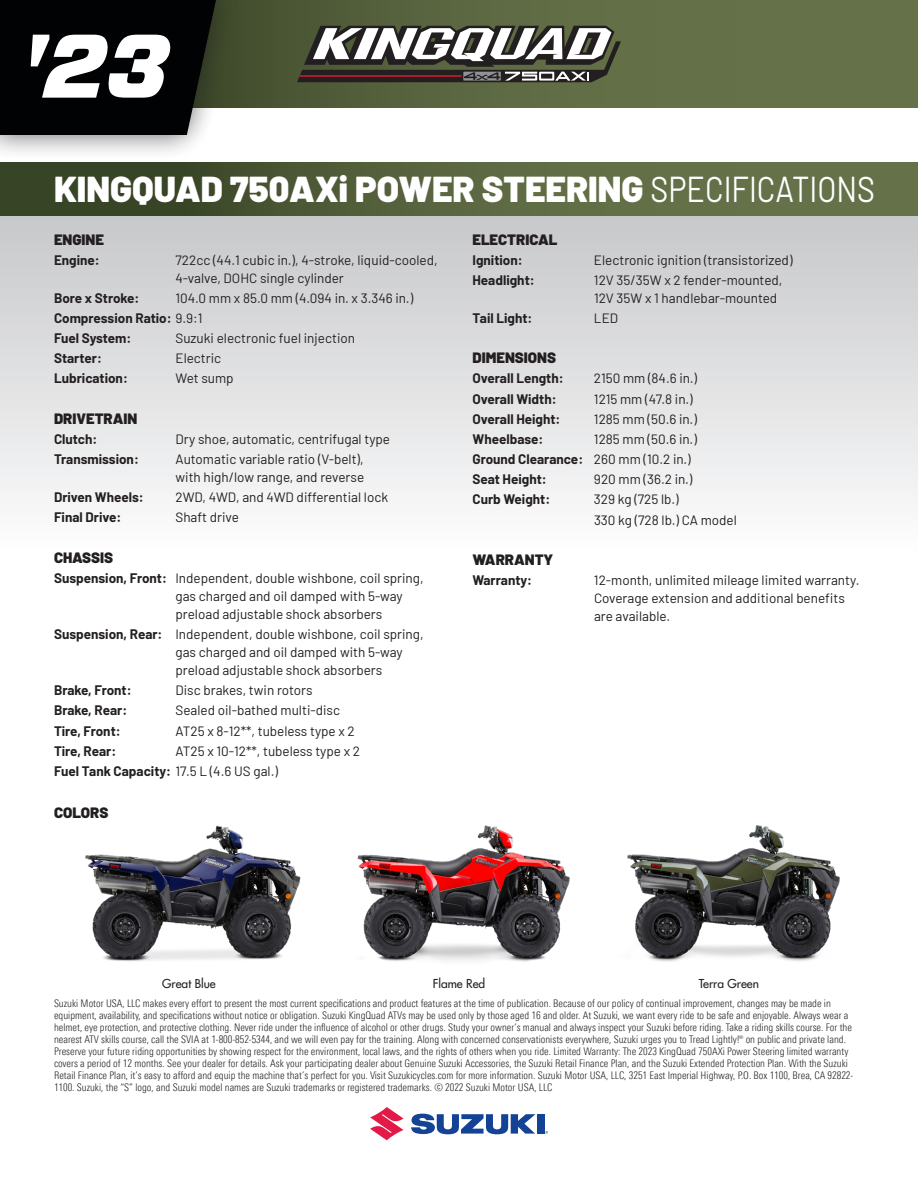
<style>
.page{position:relative;width:918px;height:1188px;background:#fff}
.page>*{position:absolute;margin:0;border:0;box-sizing:border-box;transform-origin:0 0}
.t1{font:italic 900 90px "Forza";color:#fff}
.t2{font:900 36px "Barlow";color:#fff}
.List_Paragraph{font:900 15px "Barlow";color:#231f20}
.List_Paragraph-2{font:13.5px/18px "Barlow";color:#231f20}
.List_Paragraph-3{font:700 13.5px "Barlow";color:#231f20}
.t3{font:12px "Futura";color:#231f20}
.t4{font:300 condensed 10.5px/12px "Univers Next Pro";color:#231f20}
.s1{font-weight:400}
.s2{font-weight:700}
</style>
<div class="page">
<svg style="left:0;top:216px;width:918px;height:283px;background:#dddedf"></svg>
<svg style="left:247px;top:0;width:671px;height:108px;background:#5e6a43"></svg>
<div style="left:0;top:162px;width:918px;height:54px;background:linear-gradient(to right,#364225,#717d52)"></div>
<img style="left:357px;top:825px;width:213px;height:137px">
<img style="left:627px;top:825px;width:213px;height:137px">
<img style="left:85px;top:825px;width:216px;height:136px">
<svg style="left:0;top:0;width:247px;height:153px;background:#2c2e2c"></svg>
<svg style="left:370px;top:1107px;width:34px;height:33px"></svg>
<div style="left:537px;top:1114px;width:7px;height:20px;background:#144396"></div>
<svg style="left:411px;top:1114px;width:124px;height:20px"></svg>
<svg style="left:297px;top:26px;width:324px;height:56px"></svg>
<p class="t1" style="left:20px;top:4px;width:151px">'23</p>
<p class="t2" style="left:54px;top:162px;width:823px">KINGQUAD 750AXi POWER STEERING <span class="s1">SPECIFICATIONS</span></p>
<p class="List_Paragraph" style="left:54px;top:228px;width:51px">ENGINE</p>
<p class="List_Paragraph-3" style="left:54px;top:250px;width:47px">Engine:</p>
<p class="List_Paragraph-2" style="left:175px;top:250px;width:264px">722cc (44.1 cubic in.), 4-stroke, liquid-cooled,<br>4-valve, DOHC single cylinder</p>
<p class="List_Paragraph-3" style="left:54px;top:288px;width:87px">Bore x Stroke:</p>
<p class="List_Paragraph-2" style="left:175px;top:288px;width:239px">104.0 mm x 85.0 mm (4.094 in. x 3.346 in.)</p>
<p class="List_Paragraph-3" style="left:54px;top:308px;width:150px">Compression Ratio: <span class="s1">9.9:1</span></p>
<p class="List_Paragraph-3" style="left:54px;top:328px;width:79px">Fuel System:</p>
<p class="List_Paragraph-2" style="left:175px;top:328px;width:181px">Suzuki electronic fuel injection</p>
<p class="List_Paragraph-3" style="left:54px;top:348px;width:50px">Starter:</p>
<p class="List_Paragraph-2" style="left:175px;top:348px;width:47px">Electric</p>
<p class="List_Paragraph-3" style="left:54px;top:369px;width:75px">Lubrication:</p>
<p class="List_Paragraph-2" style="left:175px;top:369px;width:60px">Wet sump</p>
<p class="List_Paragraph" style="left:54px;top:407px;width:85px">DRIVETRAIN</p>
<p class="List_Paragraph-3" style="left:54px;top:429px;width:45px">Clutch:</p>
<p class="List_Paragraph-2" style="left:175px;top:429px;width:216px">Dry shoe, automatic, centrifugal type</p>
<p class="List_Paragraph-3" style="left:54px;top:449px;width:86px">Transmission:</p>
<p class="List_Paragraph-2" style="left:175px;top:449px;width:190px">Automatic variable ratio (V-belt), with high/low range, and reverse</p>
<p class="List_Paragraph-3" style="left:54px;top:487px;width:91px">Driven Wheels:</p>
<p class="List_Paragraph-2" style="left:175px;top:487px;width:214px">2WD, 4WD, and 4WD differential lock</p>
<p class="List_Paragraph-3" style="left:54px;top:508px;width:69px">Final Drive:</p>
<p class="List_Paragraph-2" style="left:175px;top:508px;width:65px">Shaft drive</p>
<p class="List_Paragraph" style="left:54px;top:546px;width:61px">CHASSIS</p>
<p class="List_Paragraph-2" style="left:176px;top:568px;width:250px;text-indent:-122px"><span class="s2">Suspension, Front:</span> Independent, double wishbone, coil spring, gas charged and oil damped with 5-way preload adjustable shock absorbers</p>
<p class="List_Paragraph-2" style="left:176px;top:624px;width:250px;text-indent:-122px"><span class="s2">Suspension, Rear:</span> Independent, double wishbone, coil spring, gas charged and oil damped with 5-way preload adjustable shock absorbers</p>
<p class="List_Paragraph-3" style="left:54px;top:680px;width:79px">Brake, Front:</p>
<p class="List_Paragraph-2" style="left:175px;top:680px;width:139px">Disc brakes, twin rotors</p>
<p class="List_Paragraph-3" style="left:54px;top:701px;width:75px">Brake, Rear:</p>
<p class="List_Paragraph-2" style="left:176px;top:700px;width:166px">Sealed oil-bathed multi-disc</p>
<p class="List_Paragraph-3" style="left:54px;top:721px;width:68px">Tire, Front:</p>
<p class="List_Paragraph-2" style="left:175px;top:721px;width:181px">AT25 x 8-12**, tubeless type x 2</p>
<p class="List_Paragraph-3" style="left:54px;top:741px;width:64px">Tire, Rear:</p>
<p class="List_Paragraph-2" style="left:176px;top:741px;width:186px">AT25 x 10-12**, tubeless type x 2</p>
<p class="List_Paragraph-3" style="left:54px;top:761px;width:225px">Fuel Tank Capacity: <span class="s1">17.5 L (4.6 US gal.)</span></p>
<p class="List_Paragraph" style="left:54px;top:802px;width:56px">COLORS</p>
<p class="List_Paragraph" style="left:472px;top:228px;width:86px">ELECTRICAL</p>
<p class="List_Paragraph-3" style="left:472px;top:250px;width:52px">Ignition:</p>
<p class="List_Paragraph-2" style="left:594px;top:250px;width:200px">Electronic ignition (transistorized)</p>
<p class="List_Paragraph-3" style="left:472px;top:270px;width:64px">Headlight:</p>
<p class="List_Paragraph-2" style="left:594px;top:270px;width:190px">12V 35/35W x 2 fender-mounted,<br>12V 35W x 1 handlebar-mounted</p>
<p class="List_Paragraph-3" style="left:472px;top:308px;width:62px">Tail Light:</p>
<p class="List_Paragraph-2" style="left:594px;top:308px;width:26px">LED</p>
<p class="List_Paragraph" style="left:472px;top:347px;width:85px">DIMENSIONS</p>
<p class="List_Paragraph-3" style="left:472px;top:369px;width:93px">Overall Length:</p>
<p class="List_Paragraph-2" style="left:594px;top:369px;width:105px">2150 mm (84.6 in.)</p>
<p class="List_Paragraph-3" style="left:472px;top:389px;width:86px">Overall Width:</p>
<p class="List_Paragraph-2" style="left:594px;top:389px;width:100px">1215 mm (47.8 in.)</p>
<p class="List_Paragraph-3" style="left:472px;top:409px;width:90px">Overall Height:</p>
<p class="List_Paragraph-2" style="left:594px;top:409px;width:104px">1285 mm (50.6 in.)</p>
<p class="List_Paragraph-3" style="left:472px;top:429px;width:73px">Wheelbase:</p>
<p class="List_Paragraph-2" style="left:594px;top:429px;width:104px">1285 mm (50.6 in.)</p>
<p class="List_Paragraph-3" style="left:472px;top:449px;width:220px">Ground Clearance: <span class="s1">260 mm (10.2 in.)</span></p>
<p class="List_Paragraph-3" style="left:472px;top:469px;width:76px">Seat Height:</p>
<p class="List_Paragraph-2" style="left:594px;top:469px;width:100px">920 mm (36.2 in.)</p>
<p class="List_Paragraph-3" style="left:472px;top:490px;width:79px">Curb Weight:</p>
<p class="List_Paragraph-2" style="left:594px;top:490px;width:86px">329 kg (725 lb.)</p>
<p class="List_Paragraph-2" style="left:594px;top:510px;width:144px">330 kg (728 lb.) CA model</p>
<p class="List_Paragraph" style="left:472px;top:548px;width:82px">WARRANTY</p>
<p class="List_Paragraph-3" style="left:472px;top:570px;width:61px">Warranty:</p>
<p class="List_Paragraph-2" style="left:594px;top:570px;width:267px">12-month, unlimited mileage limited warranty.<br>Coverage extension and additional benefits are available.</p>
<p class="t3" style="left:162px;top:976px;width:55px">Great Blue</p>
<p class="t3" style="left:433px;top:976px;width:54px">Flame Red</p>
<p class="t3" style="left:699px;top:976px;width:62px">Terra Green</p>
<p class="t4" style="left:54px;top:997px;width:801px">Suzuki Motor USA, LLC makes every effort to present the most current specifications and product features at the time of publication. Because of our policy of continual improvement, changes may be made in equipment, availability, and specifications without notice or obligation. Suzuki KingQuad ATVs may be used only by those aged 16 and older. At Suzuki, we want every ride to be safe and enjoyable. Always wear a helmet, eye protection, and protective clothing. Never ride under the influence of alcohol or other drugs. Study your owner’s manual and always inspect your Suzuki before riding. Take a riding skills course. For the nearest ATV skills course, call the SVIA at 1-800-852-5344, and we will even pay for the training. Along with concerned conservationists everywhere, Suzuki urges you to Tread Lightly!® on public and private land.<br>Preserve your future riding opportunities by showing respect for the environment, local laws, and the rights of others when you ride. Limited Warranty: The 2023 KingQuad 750AXi Power Steering limited warranty covers a period of 12 months. See your dealer for details. Ask your participating dealer about Genuine Suzuki Accessories, the Suzuki Retail Finance Plan, and the Suzuki Extended Protection Plan. With the Suzuki Retail Finance Plan, it’s easy to afford and equip the machine that’s perfect for you. Visit Suzukicycles.com for more information. Suzuki Motor USA, LLC, 3251 East Imperial Highway, P.O. Box 1100, Brea, CA 92822- 1100. Suzuki, the “S” logo, and Suzuki model names are Suzuki trademarks or registered trademarks. © 2022 Suzuki Motor USA, LLC</p>
</div>
